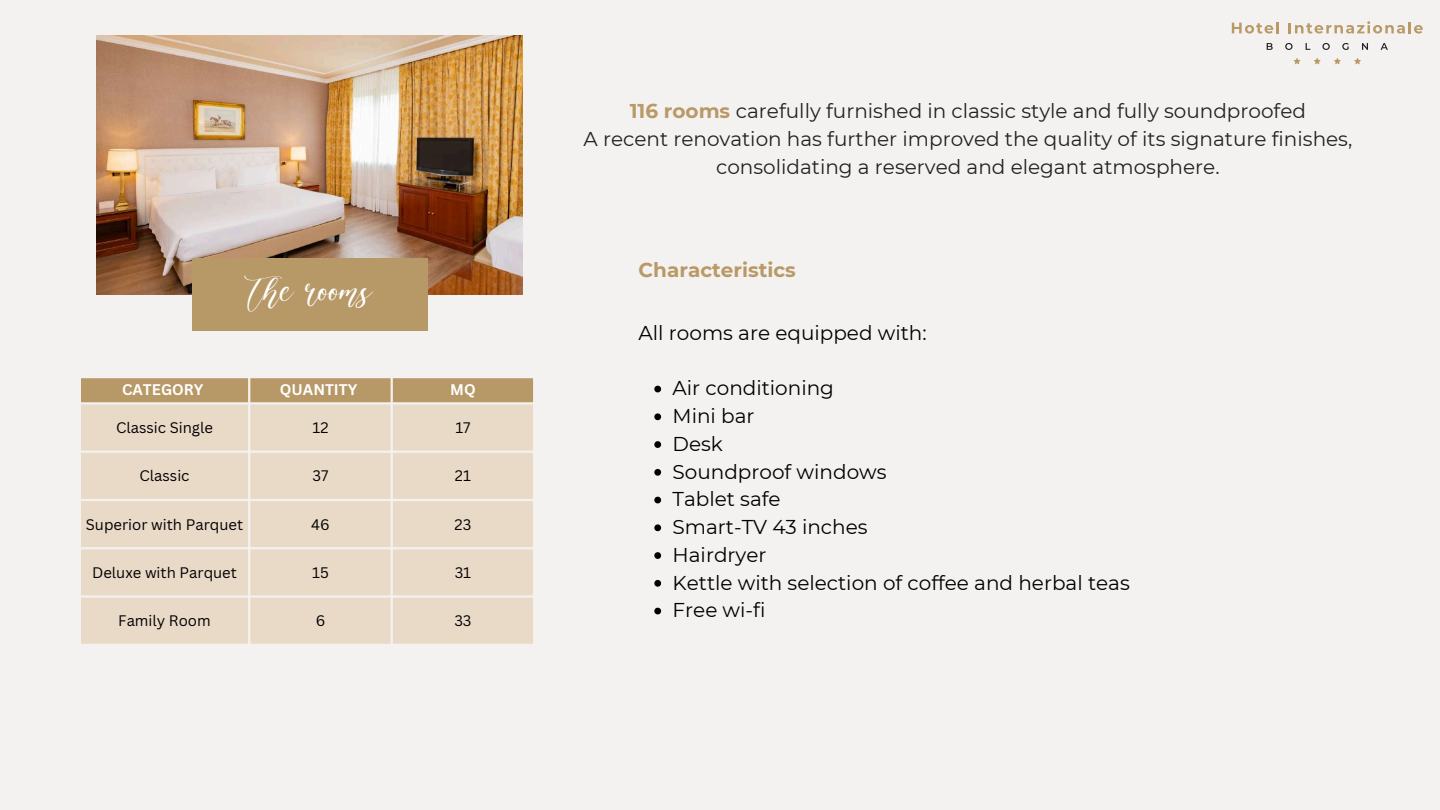
<style>
.page{position:relative;width:1440px;height:810px;background:#f4f2f1}
.page>*{position:absolute;margin:0;border:0;box-sizing:border-box;transform-origin:0 0}
.t1{font:48.7px "Elegante";color:#fff}
.t2{font:20px/27.8px "Montserrat";color:#222;text-align:center}
.t3{font:20px/27.8px "Montserrat";color:#000}
.t4{font:700 20px "Montserrat";color:#b99a67}
.t5{font:700 15px "Canva Sans";color:#fff}
.t6{font:14.9px "Canva Sans";color:#000}
.s1{font-weight:700;color:#b99a67}
</style>
<div class="page">
<img style="left:97px;top:35px;width:425px;height:259px">
<div style="left:192px;top:258px;width:235px;height:72px;background:#b79867"></div>
<svg style="left:1232px;top:22px;width:47px;height:12px"></svg>
<svg style="left:1289px;top:21px;width:134px;height:13px"></svg>
<svg style="left:1293px;top:58px;width:8px;height:6px"></svg>
<svg style="left:1314px;top:58px;width:7px;height:6px"></svg>
<svg style="left:1334px;top:58px;width:7px;height:6px"></svg>
<svg style="left:1354px;top:58px;width:7px;height:6px"></svg>
<svg style="left:1267px;top:43px;width:6px;height:7px"></svg>
<svg style="left:1285px;top:43px;width:8px;height:7px"></svg>
<svg style="left:1306px;top:43px;width:4px;height:7px"></svg>
<svg style="left:1322px;top:43px;width:8px;height:7px"></svg>
<svg style="left:1342px;top:43px;width:7px;height:7px"></svg>
<svg style="left:1362px;top:43px;width:6px;height:7px"></svg>
<svg style="left:1381px;top:43px;width:7px;height:7px"></svg>
<div style="left:81px;top:378px;width:452px;height:24px;background:#b79867"></div>
<div style="left:81px;top:405px;width:452px;height:239px;background:#e9d9c7"></div>
<svg style="left:654px;top:386px;width:7px;height:6px"></svg>
<svg style="left:654px;top:413px;width:7px;height:7px"></svg>
<svg style="left:654px;top:441px;width:7px;height:7px"></svg>
<svg style="left:654px;top:469px;width:7px;height:7px"></svg>
<svg style="left:654px;top:497px;width:7px;height:6px"></svg>
<svg style="left:654px;top:524px;width:7px;height:7px"></svg>
<svg style="left:654px;top:552px;width:7px;height:7px"></svg>
<svg style="left:654px;top:580px;width:7px;height:7px"></svg>
<svg style="left:654px;top:608px;width:7px;height:6px"></svg>
<h1 class="t1" style="left:246px;top:267px;width:127px">The rooms</h1>
<p class="t5" style="left:122px;top:379px;width:83px">CATEGORY</p>
<p class="t5" style="left:280px;top:379px;width:79px">QUANTITY</p>
<p class="t5" style="left:450px;top:379px;width:27px">MQ</p>
<p class="t6" style="left:116px;top:417px;width:98px">Classic Single</p>
<p class="t6" style="left:312px;top:417px;width:18px">12</p>
<p class="t6" style="left:455px;top:417px;width:17px">17</p>
<p class="t6" style="left:140px;top:465px;width:52px">Classic</p>
<p class="t6" style="left:312px;top:465px;width:17px">37</p>
<p class="t6" style="left:455px;top:465px;width:18px">21</p>
<p class="t6" style="left:86px;top:514px;width:159px">Superior with Parquet</p>
<p class="t6" style="left:311px;top:514px;width:20px">46</p>
<p class="t6" style="left:455px;top:514px;width:18px">23</p>
<p class="t6" style="left:92px;top:562px;width:146px">Deluxe with Parquet</p>
<p class="t6" style="left:312px;top:562px;width:18px">15</p>
<p class="t6" style="left:455px;top:562px;width:18px">31</p>
<p class="t6" style="left:118px;top:610px;width:94px">Family Room</p>
<p class="t6" style="left:316px;top:610px;width:11px">6</p>
<p class="t6" style="left:454px;top:610px;width:19px">33</p>
<p class="t2" style="left:583px;top:97px;width:770px"><span class="s1">116 rooms</span> carefully furnished in classic style and fully soundproofed<br>A recent renovation has further improved the quality of its signature finishes, consolidating a reserved and elegant atmosphere.</p>
<p class="t4" style="left:639px;top:258px;width:159px">Characteristics</p>
<p class="t3" style="left:639px;top:319px;width:290px">All rooms are equipped with:</p>
<p class="t3" style="left:673px;top:374px;width:459px">Air conditioning<br>Mini bar<br>Desk<br>Soundproof windows<br>Tablet safe<br>Smart-TV 43 inches<br>Hairdryer<br>Kettle with selection of coffee and herbal teas<br>Free wi-fi</p>
</div>
